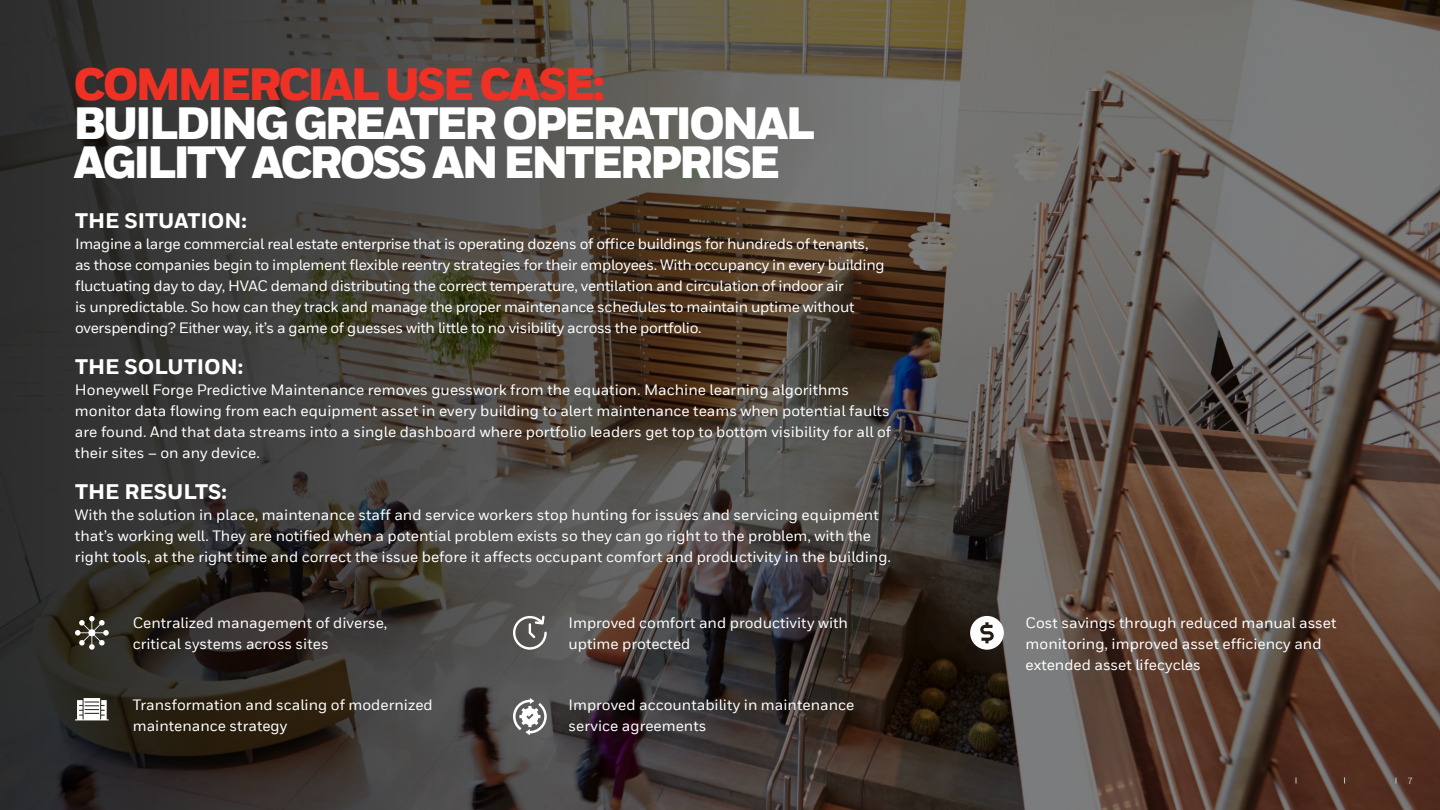
<style>
.page{position:relative;width:1440px;height:810px;background:#fff}
.page>*{position:absolute;margin:0;border:0;box-sizing:border-box;transform-origin:0 0}
.t1{font:900 45px/39px "Honeywell Sans TT";letter-spacing:-.065em;color:#fff}
.t2{font:900 45px "Honeywell Sans TT";letter-spacing:-.065em;color:#ee3124}
.t3{font:800 21px "Honeywell Sans TT";color:#fff}
.t4{font:500 15px/21px "Honeywell Sans TT";color:#fff}
.t5{font:500 15px/21px "Honeywell Sans TT";letter-spacing:-.02em;color:#fff}
.t6{font:500 9px "Honeywell Sans TT";color:#c8c8c8}
</style>
<div class="page">
<svg style="left:944px;top:0;width:496px;height:810px;background:#645851"></svg>
<img style="left:0;top:0;width:944px;height:810px">
<svg style="left:75px;top:616px;width:34px;height:34px"></svg>
<svg style="left:75px;top:698px;width:34px;height:22px"></svg>
<svg style="left:513px;top:698px;width:34px;height:37px"></svg>
<svg style="left:970px;top:616px;width:34px;height:34px"></svg>
<svg style="left:513px;top:616px;width:34px;height:34px"></svg>
<h1 class="t2" style="left:74px;top:57px;width:533px">COMMERCIAL USE CASE:</h1>
<h1 class="t1" style="left:74px;top:106px;width:743px">BUILDING GREATER OPERATIONAL<br>AGILITY ACROSS AN ENTERPRISE</h1>
<h2 class="t3" style="left:75px;top:208px;width:173px">THE SITUATION:</h2>
<p class="t5" style="left:75px;top:233px;width:811px">Imagine a large commercial real estate enterprise that is operating dozens of office buildings for hundreds of tenants, as those companies begin to implement flexible reentry strategies for their employees. With occupancy in every building fluctuating day to day, HVAC demand distributing the correct temperature, ventilation and circulation of indoor air<br>is unpredictable. So how can they track and manage the proper maintenance schedules to maintain uptime without overspending? Either way, it’s a game of guesses with little to no visibility across the portfolio.</p>
<h2 class="t3" style="left:75px;top:354px;width:170px">THE SOLUTION:</h2>
<p class="t4" style="left:75px;top:380px;width:818px">Honeywell Forge Predictive Maintenance removes guesswork from the equation. Machine learning algorithms monitor data flowing from each equipment asset in every building to alert maintenance teams when potential faults are found. And that data streams into a single dashboard where portfolio leaders get top to bottom visibility for all of their sites – on any device.</p>
<h2 class="t3" style="left:75px;top:479px;width:153px">THE RESULTS:</h2>
<p class="t4" style="left:75px;top:505px;width:818px">With the solution in place, maintenance staff and service workers stop hunting for issues and servicing equipment that’s working well. They are notified when a potential problem exists so they can go right to the problem, with the right tools, at the right time and correct the issue before it affects occupant comfort and productivity in the building.</p>
<p class="t4" style="left:133px;top:612px;width:256px">Centralized management of diverse, critical systems across sites</p>
<p class="t4" style="left:133px;top:694px;width:302px">Transformation and scaling of modernized maintenance strategy</p>
<p class="t4" style="left:568px;top:612px;width:281px">Improved comfort and productivity with uptime protected</p>
<p class="t4" style="left:568px;top:694px;width:287px">Improved accountability in maintenance service agreements</p>
<p class="t4" style="left:1026px;top:612px;width:312px">Cost savings through reduced manual asset monitoring, improved asset efficiency and extended asset lifecycles</p>
<p class="t6" style="left:1407px;top:775px;width:7px">7</p>
</div>
